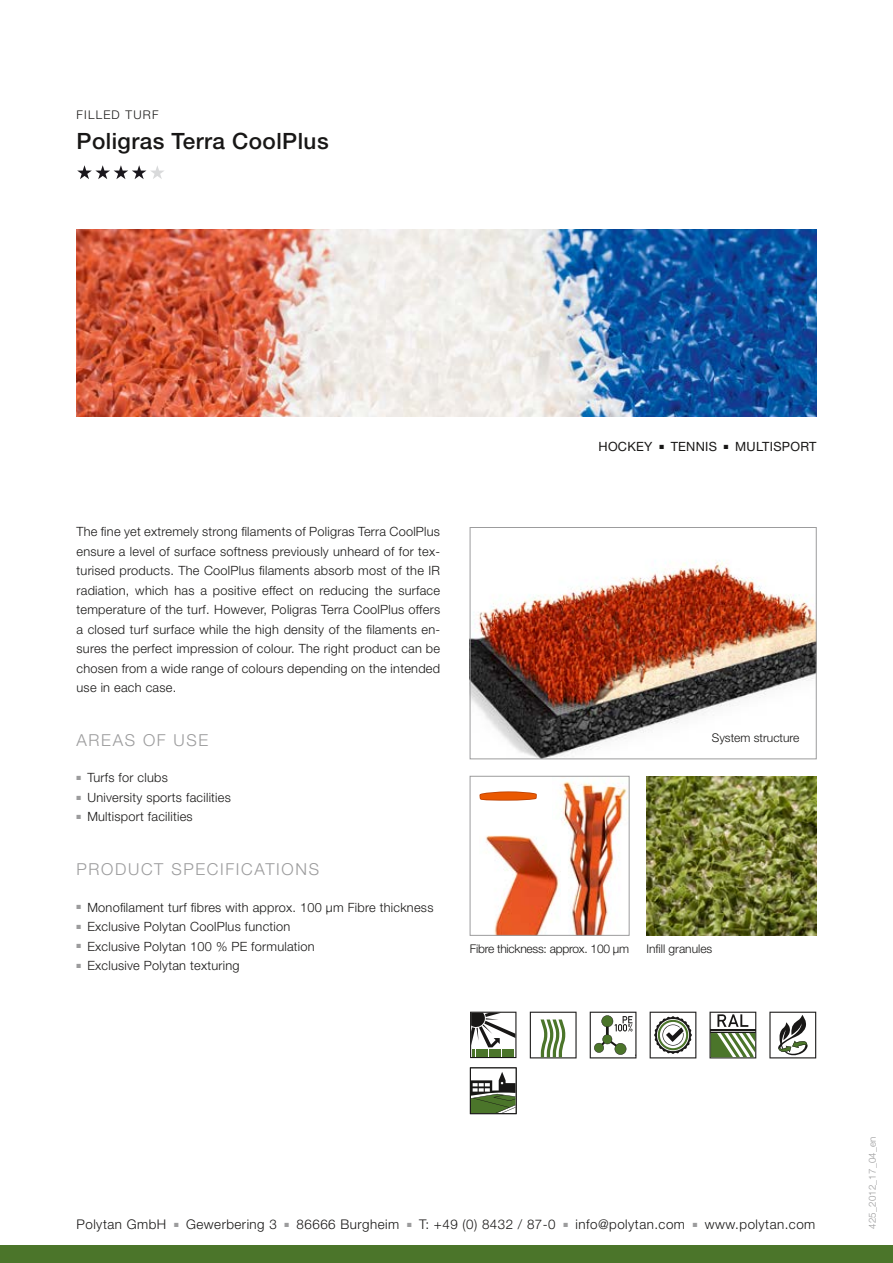
<style>
.page{position:relative;width:893px;height:1263px;background:#fff}
.page>*{position:absolute;margin:0;border:0;box-sizing:border-box;transform-origin:0 0}
.t1{font:500 22.5px "Helvetica Neue LT Std";letter-spacing:.02em;color:#181716}
.t2{font:300 16.5px "Helvetica Neue LT Std";letter-spacing:.1em;color:#9c9c9d}
.t3{font:300 13.35px "Helvetica Neue LT Std";letter-spacing:.035em;color:#181716}
.t4{font:300 12.75px/19.5px "Helvetica Neue LT Std";letter-spacing:.02em;color:#181716;text-align:justify}
.t5{font:12.75px "Helvetica Neue LT Std";letter-spacing:.02em;color:#181716}
.t6{font:300 12px "Helvetica Neue LT Std";color:#181716}
.t7{font:300 12px "Helvetica Neue LT Std";letter-spacing:-.02em;color:#181716}
.t8{font:300 12px "Helvetica Neue LT Std";letter-spacing:.1em;color:#181716}
.t9{font:300 9.75px "Helvetica Neue LT Std";letter-spacing:.02em;color:#9c9c9d}
</style>
<div class="page">
<img style="left:472px;top:560px;width:342px;height:197px">
<div style="left:470px;top:527px;width:346px;height:232px;border:1px solid #9c9c9d"></div>
<img style="left:560px;top:781px;width:67px;height:152px">
<svg style="left:479px;top:791px;width:58px;height:10px"></svg>
<img style="left:485px;top:835px;width:74px;height:98px">
<img style="left:646px;top:776px;width:170px;height:159px">
<img style="left:77px;top:230px;width:739px;height:187px">
<div style="left:0;top:1246px;width:893px;height:17px;background:#4b752a"></div>
<div style="left:470px;top:1012px;width:47px;height:46px;background:#8e8e8d"></div>
<svg style="left:470px;top:1012px;width:46px;height:46px;background:#9ea398"></svg>
<svg style="left:530px;top:1012px;width:47px;height:46px"></svg>
<svg style="left:590px;top:1012px;width:46px;height:46px"></svg>
<svg style="left:650px;top:1012px;width:46px;height:46px"></svg>
<svg style="left:709px;top:1012px;width:47px;height:46px"></svg>
<svg style="left:769px;top:1012px;width:47px;height:46px"></svg>
<svg style="left:470px;top:1067px;width:47px;height:47px"></svg>
<div style="left:470px;top:776px;width:159px;height:159px;border:1px solid #9c9c9d"></div>
<svg style="left:77px;top:165px;width:87px;height:14px"></svg>
<p class="t8" style="left:77px;top:108px;width:84px">FILLED TURF</p>
<h1 class="t1" style="left:77px;top:128px;width:254px">Poligras Terra CoolPlus</h1>
<p class="t4" style="left:77px;top:522px;width:365px">The fine yet extremely strong filaments of Poligras Terra CoolPlus ensure a level of surface softness previously unheard of for tex&shy;turised products. The CoolPlus filaments absorb most of the IR radiation, which has a positive effect on reducing the surface temperature of the turf. However, Poligras Terra CoolPlus offers a closed turf surface while the high density of the filaments en&shy;sures the perfect impression of colour. The right product can be chosen from a wide range of colours depending on the intended use in each case.</p>
<p class="t2" style="left:77px;top:730px;width:133px">AREAS OF USE</p>
<p class="t4" style="left:77px;top:768px;width:93px"><sup>■</sup> Turfs for clubs</p>
<p class="t4" style="left:77px;top:787px;width:156px"><sup>■</sup> University sports facilities</p>
<p class="t4" style="left:77px;top:807px;width:118px"><sup>■</sup> Multisport facilities</p>
<p class="t2" style="left:77px;top:859px;width:244px">PRODUCT SPECIFICATIONS</p>
<p class="t4" style="left:77px;top:897px;width:358px"><sup>■</sup> Monofilament turf fibres with approx. 100 μm Fibre thickness</p>
<p class="t4" style="left:77px;top:916px;width:215px"><sup>■</sup> Exclusive Polytan CoolPlus function</p>
<p class="t4" style="left:77px;top:936px;width:240px"><sup>■</sup> Exclusive Polytan 100 % PE formulation</p>
<p class="t4" style="left:77px;top:955px;width:165px"><sup>■</sup> Exclusive Polytan texturing</p>
<p class="t5" style="left:599px;top:439px;width:219px">HOCKEY ■ TENNIS ■ MULTISPORT</p>
<p class="t6" style="left:712px;top:730px;width:89px">System structure</p>
<p class="t7" style="left:470px;top:941px;width:161px">Fibre thickness: approx. 100 μm</p>
<p class="t6" style="left:646px;top:941px;width:67px">Infill granules</p>
<p class="t3" style="left:77px;top:1216px;width:91px">Polytan GmbH</p>
<p class="t3" style="left:174px;top:1216px;width:104px"><sup>■</sup> Gewerbering 3</p>
<p class="t3" style="left:285px;top:1216px;width:116px"><sup>■</sup> 86666 Burgheim</p>
<p class="t3" style="left:407px;top:1216px;width:150px"><sup>■</sup> T: +49 (0) 8432 / 87-0</p>
<p class="t3" style="left:563px;top:1216px;width:123px"><sup>■</sup> info@polytan.com</p>
<p class="t3" style="left:693px;top:1216px;width:124px"><sup>■</sup> www.polytan.com</p>
<p class="t9" style="left:866px;top:1229px;width:94px;rotate:-90deg">425_2012_17_04_en</p>
</div>
